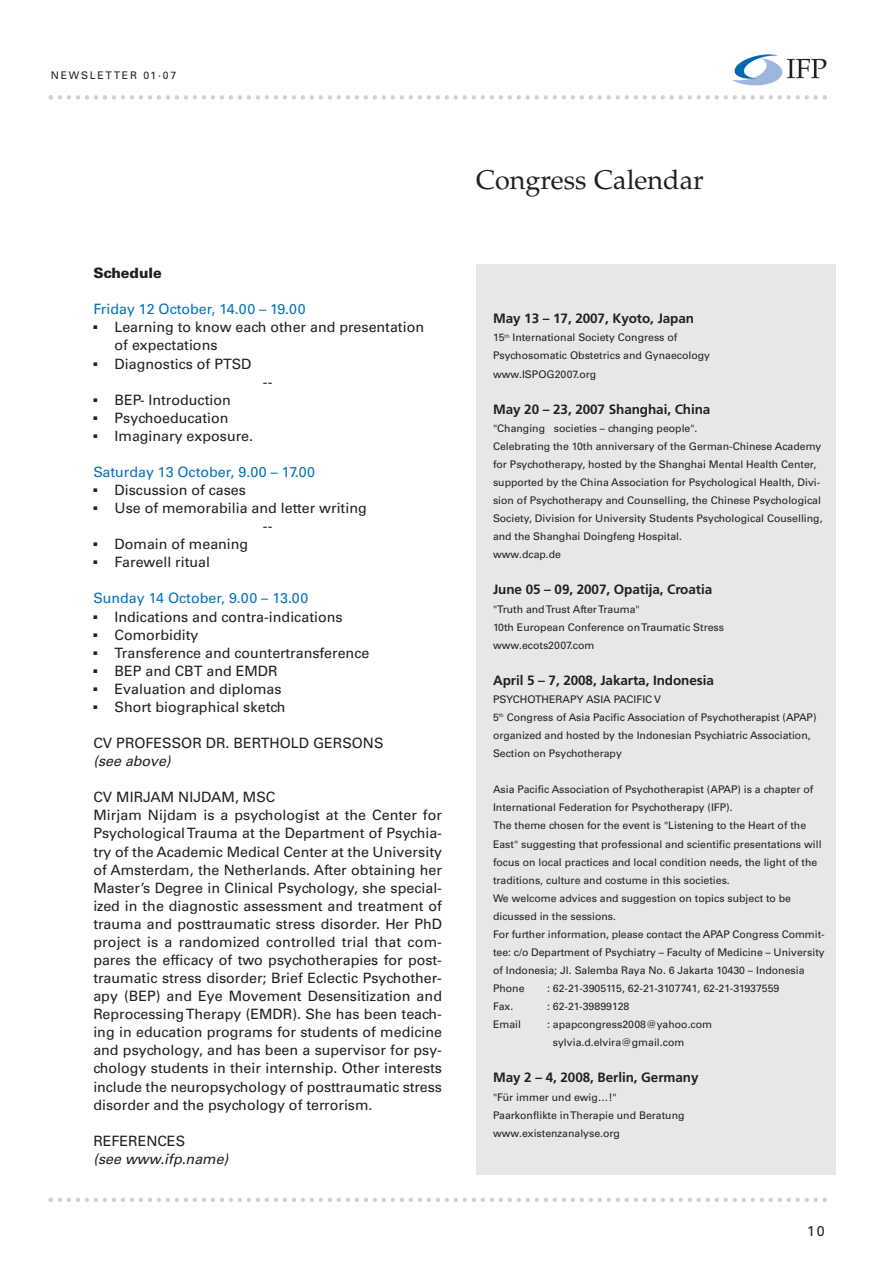
<style>
.page{position:relative;width:893px;height:1263px;background:#fff}
.page>*{position:absolute;margin:0;border:0;box-sizing:border-box;transform-origin:0 0}
.t1{font:27px "Palatino";color:#231f20}
.t2{font:14.25px/18px "Univers";color:#231f20}
.t3{font:14.25px "Univers";color:#0072bc}
.t4{font:italic 14.25px "Univers";color:#231f20}
.t5{font:900 14.25px "Univers";color:#231f20}
.t6{font:700 13.5px "Frutiger";letter-spacing:-.005em;color:#231f20}
.t7{font:10.5px/18px "Univers";color:#231f20}
.t8{font:10.5px "Univers";letter-spacing:.165em;color:#231f20}
.s1{font-family:"Universal Newswith Comm Pi"}
</style>
<div class="page">
<svg style="left:49px;top:95px;width:778px;height:5px"></svg>
<svg style="left:49px;top:1197px;width:778px;height:5px"></svg>
<img style="left:733px;top:54px;width:94px;height:32px">
<div style="left:476px;top:264px;width:360px;height:910px;background:#e6e7e9"></div>
<p class="t8" style="left:51px;top:72px;width:127px">NEWSLETTER 01·07</p>
<h2 class="t5" style="left:93px;top:268px;width:70px">Schedule</h2>
<h2 class="t3" style="left:93px;top:304px;width:214px">Friday 12 October, 14.00 – 19.00</h2>
<h2 class="t2" style="left:115px;top:320px;width:311px;text-indent:-21px"><span class="s1">▪</span> Learning to know each other and presentation of expectations</h2>
<h2 class="t2" style="left:93px;top:356px;width:160px"><span class="s1">▪</span> Diagnostics of PTSD</h2>
<h2 class="t2" style="left:263px;top:374px;width:11px">--</h2>
<h2 class="t2" style="left:93px;top:392px;width:139px"><span class="s1">▪</span> BEP- Introduction</h2>
<h2 class="t2" style="left:93px;top:410px;width:137px"><span class="s1">▪</span> Psychoeducation</h2>
<h2 class="t2" style="left:93px;top:428px;width:161px"><span class="s1">▪</span> Imaginary exposure.</h2>
<h2 class="t3" style="left:93px;top:467px;width:223px">Saturday 13 October, 9.00 – 17.00</h2>
<h2 class="t2" style="left:93px;top:482px;width:154px"><span class="s1">▪</span> Discussion of cases</h2>
<h2 class="t2" style="left:263px;top:500px;width:105px;text-indent:-170px"><span class="s1">▪</span> Use of memorabilia and letter writing --</h2>
<h2 class="t2" style="left:93px;top:536px;width:157px"><span class="s1">▪</span> Domain of meaning</h2>
<h2 class="t2" style="left:93px;top:555px;width:118px"><span class="s1">▪</span> Farewell ritual</h2>
<h2 class="t3" style="left:93px;top:593px;width:217px">Sunday 14 October, 9.00 – 13.00</h2>
<h2 class="t2" style="left:93px;top:609px;width:251px"><span class="s1">▪</span> Indications and contra-indications</h2>
<h2 class="t2" style="left:93px;top:627px;width:107px"><span class="s1">▪</span> Comorbidity</h2>
<h2 class="t2" style="left:93px;top:645px;width:278px"><span class="s1">▪</span> Transference and countertransference</h2>
<h2 class="t2" style="left:93px;top:663px;width:186px"><span class="s1">▪</span> BEP and CBT and EMDR</h2>
<h2 class="t2" style="left:93px;top:681px;width:190px"><span class="s1">▪</span> Evaluation and diplomas</h2>
<h2 class="t2" style="left:93px;top:699px;width:194px"><span class="s1">▪</span> Short biographical sketch</h2>
<h2 class="t2" style="left:93px;top:735px;width:292px">CV PROFESSOR DR. BERTHOLD GERSONS</h2>
<h2 class="t4" style="left:93px;top:756px;width:82px">(see above)</h2>
<p class="t2" style="left:93px;top:789px;width:350px">CV MIRJAM NIJDAM, MSC<br>Mirjam Nijdam is a psychologist at the Center for Psychological Trauma at the Department of Psychia&shy;try of the Academic Medical Center at the University of Amsterdam, the Netherlands. After obtaining her Master’s Degree in Clinical Psychology, she special&shy;ized in the diagnostic assessment and treatment of trauma and posttraumatic stress disorder. Her PhD project is a randomized controlled trial that com&shy;pares the efficacy of two psychotherapies for post&shy;traumatic stress disorder; Brief Eclectic Psychother&shy;apy (BEP) and Eye Movement Desensitization and Reprocessing Therapy (EMDR). She has been teach&shy;ing in education programs for students of medicine and psychology, and has been a supervisor for psy&shy;chology students in their internship. Other interests include the neuropsychology of posttraumatic stress disorder and the psychology of terrorism.</p>
<h2 class="t2" style="left:93px;top:1133px;width:93px">REFERENCES</h2>
<h2 class="t4" style="left:93px;top:1153px;width:139px">(see www.ifp.name)</h2>
<h1 class="t1" style="left:476px;top:169px;width:229px">Congress Calendar</h1>
<p class="t6" style="left:493px;top:313px;width:203px">May 13 – 17, 2007, Kyoto, Japan</p>
<p class="t7" style="left:493px;top:330px;width:219px">15<sup>th</sup> International Society Congress of<br>Psychosomatic Obstetrics and Gynaecology www.ISPOG2007.org</p>
<p class="t6" style="left:493px;top:404px;width:219px">May 20 – 23, 2007 Shanghai, China</p>
<p class="t7" style="left:493px;top:420px;width:331px">"Changing societies – changing people".<br>Celebrating the 10th anniversary of the German-Chinese Academy for Psychotherapy, hosted by the Shanghai Mental Health Center, supported by the China Association for Psychological Health, Divi&shy;sion of Psychotherapy and Counselling, the Chinese Psychological Society, Division for University Students Psychological Couselling, and the Shanghai Doingfeng Hospital.<br>www.dcap.de</p>
<p class="t6" style="left:493px;top:584px;width:221px">June 05 – 09, 2007, Opatija, Croatia</p>
<p class="t7" style="left:493px;top:601px;width:233px">"Truth and Trust After Trauma"<br>10th European Conference on Traumatic Stress www.ecots2007.com</p>
<p class="t6" style="left:493px;top:675px;width:222px">April 5 – 7, 2008, Jakarta, Indonesia</p>
<p class="t7" style="left:493px;top:691px;width:325px">PSYCHOTHERAPY ASIA PACIFIC V<br>5<sup>th</sup> Congress of Asia Pacific Association of Psychotherapist (APAP) organized and hosted by the Indonesian Psychiatric Association, Section on Psychotherapy</p>
<p class="t7" style="left:493px;top:781px;width:333px">Asia Pacific Association of Psychotherapist (APAP) is a chapter of International Federation for Psychotherapy (IFP).<br>The theme chosen for the event is "Listening to the Heart of the East" suggesting that professional and scientific presentations will focus on local practices and local condition needs, the light of the traditions, culture and costume in this societies.<br>We welcome advices and suggestion on topics subject to be dicussed in the sessions.<br>For further information, please contact the APAP Congress Commit&shy;tee: c/o Department of Psychiatry – Faculty of Medicine – University of Indonesia; Jl. Salemba Raya No. 6 Jakarta 10430 – Indonesia Phone</p>
<p class="t7" style="left:547px;top:980px;width:234px">: 62-21-3905115, 62-21-3107741, 62-21-31937559</p>
<p class="t7" style="left:493px;top:998px;width:22px">Fax.</p>
<p class="t7" style="left:547px;top:998px;width:84px">: 62-21-39899128</p>
<p class="t7" style="left:493px;top:1016px;width:29px">Email</p>
<p class="t7" style="left:553px;top:1016px;width:161px;text-indent:-6px">: apapcongress2008@yahoo.com sylvia.d.elvira@gmail.com</p>
<p class="t6" style="left:493px;top:1072px;width:207px">May 2 – 4, 2008, Berlin, Germany</p>
<p class="t7" style="left:493px;top:1089px;width:193px">"Für immer und ewig…!"<br>Paarkonflikte in Therapie und Beratung www.existenzanalyse.org</p>
<h2 class="t2" style="left:807px;top:1223px;width:19px">10</h2>
</div>
